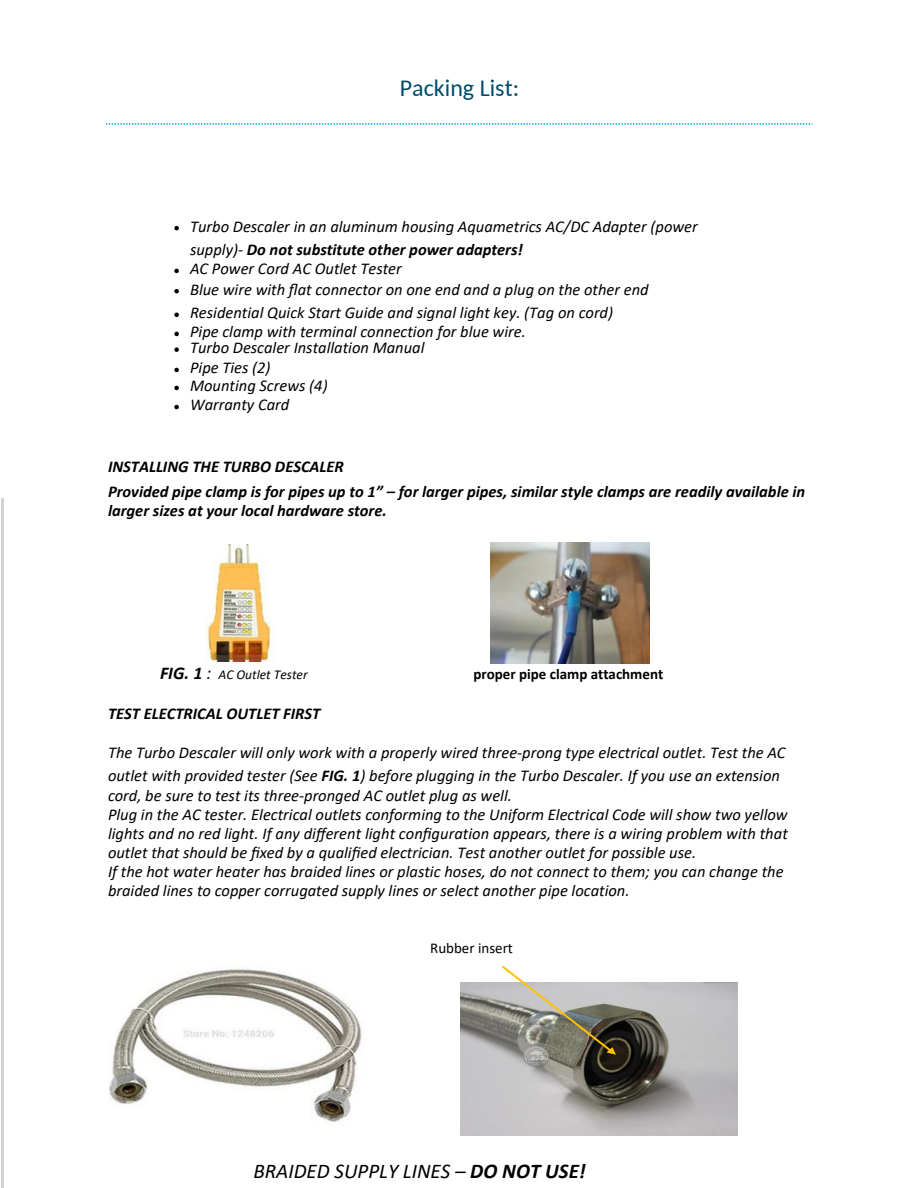
<style>
.page{position:relative;width:918px;height:1188px;background:#fff}
.page>*{position:absolute;margin:0;border:0;box-sizing:border-box;transform-origin:0 0}
.t1{font:24px "Carlito";color:#004d6c}
.t2{font:italic 21px "Calibri";color:#000}
.t3{font:italic 700 18px "Calibri";color:#000}
.t4{font:italic 16.5px/19.2px "Calibri";color:#000}
.t5{font:italic 700 16.5px/24.8px "Calibri";color:#000}
.t6{font:700 15px "Calibri";color:#000}
.t7{font:15px "Calibri";color:#000}
.t8{font:italic 13.5px "Calibri";color:#000}
.s1{font-weight:700}
.s2{font-weight:400}
</style>
<div class="page">
<img style="left:109px;top:968px;width:254px;height:155px">
<img style="left:206px;top:544px;width:70px;height:118px">
<img style="left:490px;top:543px;width:159px;height:120px">
<hr style="left:1px;top:499px;width:3px;height:689px;background:#d3d3d3">
<svg style="left:109px;top:123px;width:229px;height:2px"></svg>
<img style="left:461px;top:982px;width:277px;height:153px">
<svg style="left:502px;top:966px;width:114px;height:89px"></svg>
<svg style="left:174px;top:226px;width:5px;height:4px"></svg>
<svg style="left:174px;top:269px;width:5px;height:4px"></svg>
<svg style="left:174px;top:289px;width:5px;height:4px"></svg>
<svg style="left:174px;top:313px;width:5px;height:4px"></svg>
<svg style="left:174px;top:332px;width:5px;height:4px"></svg>
<svg style="left:174px;top:347px;width:5px;height:5px"></svg>
<svg style="left:174px;top:368px;width:5px;height:4px"></svg>
<svg style="left:174px;top:386px;width:5px;height:4px"></svg>
<svg style="left:174px;top:405px;width:5px;height:4px"></svg>
<p class="t1" style="left:400px;top:78px;width:121px">Packing List:</p>
<p class="t4" style="left:190px;top:216px;width:509px;line-height:23.7px">Turbo Descaler in an aluminum housing Aquametrics AC/DC Adapter (power supply)- <span class="s1">Do not substitute other power adapters!</span></p>
<p class="t4" style="left:190px;top:261px;width:213px">AC Power Cord AC Outlet Tester</p>
<h5 class="t4" style="left:190px;top:281px;width:460px">Blue wire with flat connector on one end and a plug on the other end</h5>
<p class="t4" style="left:190px;top:304px;width:425px">Residential Quick Start Guide and signal light key. (Tag on cord)</p>
<p class="t4" style="left:190px;top:324px;width:337px">Pipe clamp with terminal connection for blue wire.</p>
<h4 class="t4" style="left:190px;top:339px;width:236px">Turbo Descaler Installation Manual</h4>
<p class="t4" style="left:190px;top:360px;width:82px">Pipe Ties (2)</p>
<p class="t4" style="left:190px;top:378px;width:139px">Mounting Screws (4)</p>
<p class="t4" style="left:190px;top:397px;width:101px">Warranty Card</p>
<h3 class="t5" style="left:108px;top:456px;width:699px">INSTALLING THE TURBO DESCALER<br>Provided pipe clamp is for pipes up to 1” – for larger pipes, similar style clamps are readily available in</h3>
<h3 class="t5" style="left:108px;top:500px;width:280px">larger sizes at your local hardware store.</h3>
<p class="t3" style="left:160px;top:666px;width:53px">FIG. 1 <span class="s2">:</span></p>
<p class="t8" style="left:219px;top:669px;width:91px">AC Outlet Tester</p>
<h2 class="t6" style="left:473px;top:667px;width:191px">proper pipe clamp attachment</h2>
<p class="t5" style="left:108px;top:703px;width:214px">TEST ELECTRICAL OUTLET FIRST</p>
<p class="t4" style="left:108px;top:742px;width:679px;line-height:23.7px">The Turbo Descaler will only work with a properly wired three-prong type electrical outlet. Test the AC outlet with provided tester (See <span class="s1">FIG. 1</span>) before plugging in the Turbo Descaler. If you use an extension</p>
<p class="t4" style="left:108px;top:787px;width:681px">cord, be sure to test its three-pronged AC outlet plug as well.<br>Plug in the AC tester. Electrical outlets conforming to the Uniform Electrical Code will show two yellow lights and no red light. If any different light configuration appears, there is a wiring problem with that outlet that should be fixed by a qualified electrician. Test another outlet for possible use.<br>If the hot water heater has braided lines or plastic hoses, do not connect to them; you can change the braided lines to copper corrugated supply lines or select another pipe location.</p>
<p class="t7" style="left:430px;top:942px;width:84px">Rubber insert</p>
<p class="t2" style="left:253px;top:1163px;width:334px">BRAIDED SUPPLY LINES – <span class="s1">DO NOT USE!</span></p>
</div>
